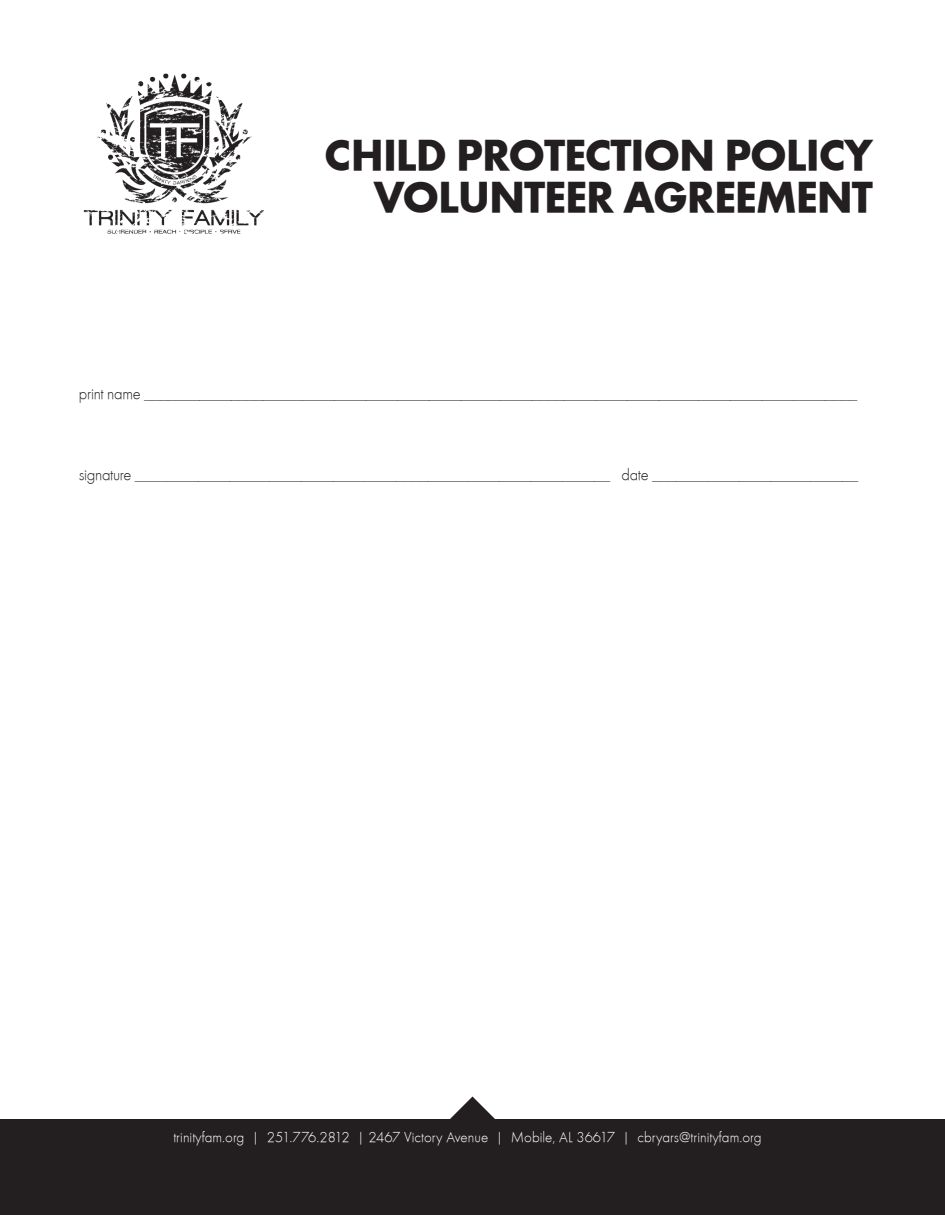
<style>
.page{position:relative;width:945px;height:1215px;background:#fff}
.page>*{position:absolute;margin:0;border:0;box-sizing:border-box;transform-origin:0 0}
.t1{font:45px "Function LH Heavy";letter-spacing:-.025em;color:#231f20}
.t2{font:16.5px "Function LH Light";letter-spacing:-.02em;color:#231f20}
.t3{font:15px "Function LH Light";color:#fff}
</style>
<div class="page">
<img style="left:83px;top:73px;width:181px;height:161px">
<div style="left:0;top:1119px;width:945px;height:96px;background:#231f20"></div>
<svg style="left:450px;top:1097px;width:45px;height:22px"></svg>
<p class="t1" style="left:324px;top:128px;width:550px">CHILD PROTECTION POLICY</p>
<p class="t1" style="left:374px;top:170px;width:501px">VOLUNTEER AGREEMENT</p>
<p class="t2" style="left:79px;top:385px;width:780px">print name __________________________________________________________________________________________</p>
<p class="t2" style="left:79px;top:466px;width:781px">signature ____________________________________________________________ date __________________________</p>
<p class="t3" style="left:173px;top:1129px;width:590px">trinityfam.org | 251.776.2812 | 2467 Victory Avenue | Mobile, AL 36617 | cbryars@trinityfam.org</p>
</div>
